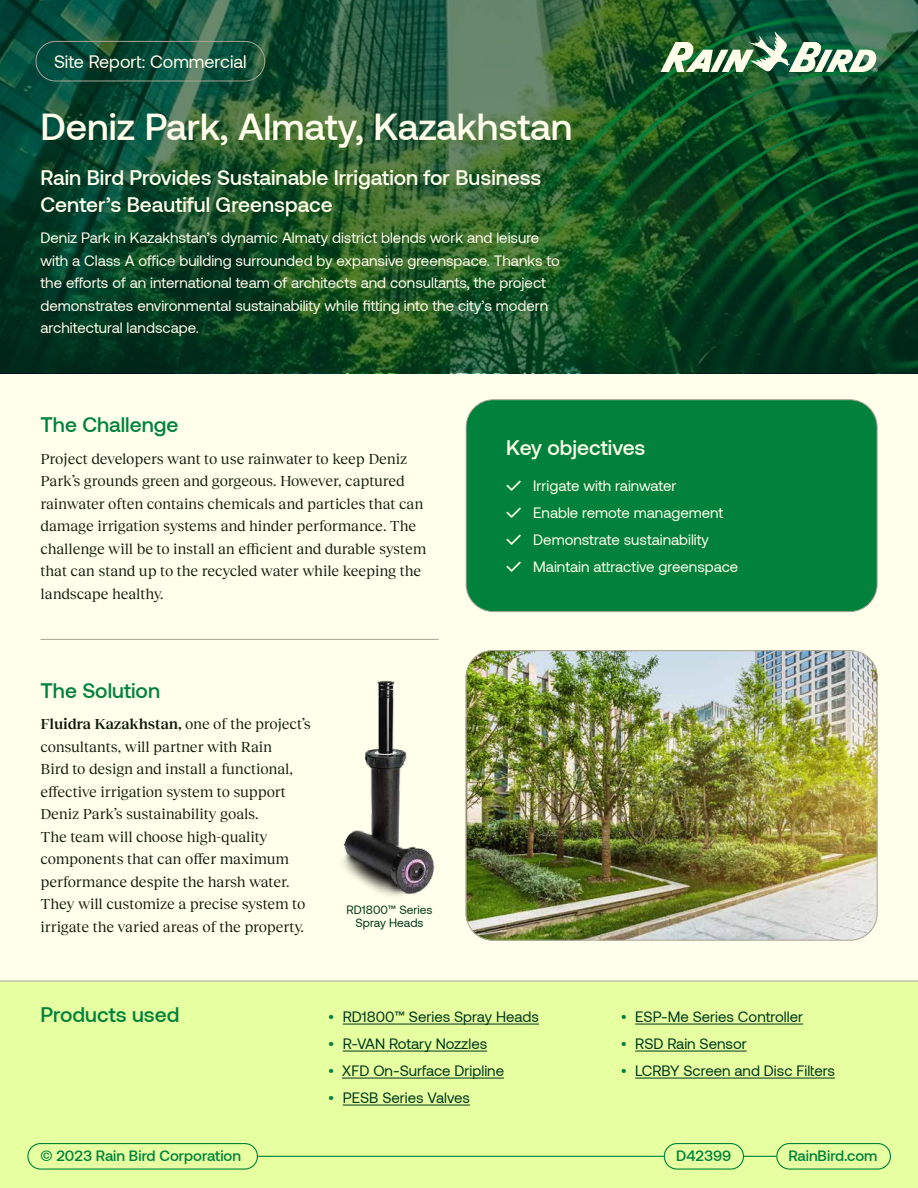
<style>
.page{position:relative;width:918px;height:1188px;background:#ffffeb}
.page>*{position:absolute;margin:0;border:0;box-sizing:border-box;transform-origin:0 0}
.t1{font:500 37.5px "Aeonik";color:#ffffeb}
.t2{font:500 21px/27px "Aeonik";color:#ffffeb}
.t3{font:500 21px "Aeonik";color:#00823c}
.t4{font:18px "Aeonik";color:#ffffeb}
.t5{font:15px/22.5px "Reckless Neue";color:#0f190a}
.t6{font:15px/22.5px "Aeonik";color:#ffffeb}
.t7{font:15px "Aeonik";color:#003719}
.t8{font:500 15px "Aeonik";color:#00823c}
.t9{font:12px/13.5px "Aeonik";color:#003719;text-align:center}
.s1{font-weight:600}
.s2{font-weight:500}
.s3{color:#00823c}
</style>
<div class="page">
<div style="left:0;top:981px;width:918px;height:207px;background:#e6ffa0"></div>
<div style="left:27px;top:1143px;width:231px;height:27px;border:1px solid #00823c;border-radius:13px"></div>
<div style="left:664px;top:1143px;width:80px;height:27px;border:1px solid #00823c;border-radius:13px"></div>
<div style="left:776px;top:1143px;width:115px;height:27px;border:1px solid #00823c;border-radius:13px"></div>
<hr style="left:258px;top:1156px;width:406px;height:1px;background:#00823c">
<hr style="left:743px;top:1156px;width:33px;height:1px;background:#00823c">
<img style="left:466px;top:651px;width:410px;height:289px">
<div style="left:466px;top:650px;width:412px;height:290px;border:1px solid #aea793;border-radius:27px"></div>
<svg style="left:0;top:0;width:459px;height:374px;background:#174e2e"></svg>
<img style="left:459px;top:0;width:459px;height:374px">
<img style="left:661px;top:31px;width:217px;height:42px">
<div style="left:36px;top:41px;width:229px;height:40px;border:1px solid #a5a596;border-radius:20px"></div>
<div style="left:466px;top:400px;width:411px;height:212px;background:#00823c;border-radius:27px"></div>
<div style="left:466px;top:399px;width:412px;height:213px;border:1px solid #a5a596;border-radius:27px"></div>
<hr style="left:343px;top:1024px;width:196px;height:1px;background:#003719">
<hr style="left:343px;top:1051px;width:144px;height:1px;background:#003719">
<hr style="left:342px;top:1078px;width:162px;height:1px;background:#003719">
<hr style="left:343px;top:1105px;width:127px;height:1px;background:#003719">
<hr style="left:635px;top:1024px;width:168px;height:1px;background:#003719">
<hr style="left:635px;top:1051px;width:112px;height:1px;background:#003719">
<hr style="left:635px;top:1078px;width:200px;height:1px;background:#003719">
<hr style="left:0;top:981px;width:918px;height:1px;background:#a5a596">
<img style="left:343px;top:680px;width:92px;height:216px">
<hr style="left:40px;top:639px;width:399px;height:1px;background:#a5a596">
<p class="t4" style="left:54px;top:51px;width:194px">Site Report: Commercial</p>
<h1 class="t1" style="left:40px;top:105px;width:533px">Deniz Park, Almaty, Kazakhstan</h1>
<h2 class="t2" style="left:40px;top:164px;width:502px">Rain Bird Provides Sustainable Irrigation for Business<br>Center’s Beautiful Greenspace</h2>
<p class="t6" style="left:40px;top:227px;width:521px">Deniz Park in Kazakhstan’s dynamic Almaty district blends work and leisure with a Class A office building surrounded by expansive greenspace. Thanks to the efforts of an international team of architects and consultants, the project demonstrates environmental sustainability while fitting into the city’s modern architectural landscape.</p>
<h2 class="t3" style="left:40px;top:413px;width:139px">The Challenge</h2>
<p class="t5" style="left:40px;top:446px;width:387px">Project developers want to use rainwater to keep Deniz Park’s grounds green and gorgeous. However, captured rainwater often contains chemicals and particles that can damage irrigation systems and hinder performance. The challenge will be to install an efficient and durable system that can stand up to the recycled water while keeping the landscape healthy.</p>
<h2 class="t3" style="left:40px;top:678px;width:121px">The Solution</h2>
<p class="t5" style="left:40px;top:712px;width:272px"><span class="s1">Fluidra Kazakhstan,</span> one of the project’s consultants, will partner with Rain<br>Bird to design and install a functional, effective irrigation system to support Deniz Park’s sustainability goals.<br>The team will choose high-quality components that can offer maximum performance despite the harsh water.<br>They will customize a precise system to irrigate the varied areas of the property.</p>
<p class="t9" style="left:347px;top:903px;width:87px">RD1800™ Series<br>Spray Heads</p>
<h2 class="t2" style="left:506px;top:434px;width:141px">Key objectives</h2>
<p class="t6" style="left:506px;top:474px;width:172px"><span class="s2">✓</span> Irrigate with rainwater</p>
<p class="t6" style="left:506px;top:501px;width:219px"><span class="s2">✓</span> Enable remote management</p>
<p class="t6" style="left:506px;top:528px;width:204px"><span class="s2">✓</span> Demonstrate sustainability</p>
<p class="t6" style="left:506px;top:555px;width:234px"><span class="s2">✓</span> Maintain attractive greenspace</p>
<h2 class="t3" style="left:40px;top:1002px;width:140px">Products used</h2>
<p class="t7" style="left:328px;top:1008px;width:212px"><span class="s3">•</span> RD1800™ Series Spray Heads</p>
<p class="t7" style="left:328px;top:1035px;width:160px"><span class="s3">•</span> R-VAN Rotary Nozzles</p>
<p class="t7" style="left:328px;top:1062px;width:177px"><span class="s3">•</span> XFD On-Surface Dripline</p>
<p class="t7" style="left:328px;top:1089px;width:143px"><span class="s3">•</span> PESB Series Valves</p>
<p class="t7" style="left:621px;top:1008px;width:184px"><span class="s3">•</span> ESP-Me Series Controller</p>
<p class="t7" style="left:621px;top:1035px;width:127px"><span class="s3">•</span> RSD Rain Sensor</p>
<p class="t7" style="left:621px;top:1062px;width:216px"><span class="s3">•</span> LCRBY Screen and Disc Filters</p>
<p class="t8" style="left:40px;top:1147px;width:202px">© 2023 Rain Bird Corporation</p>
<p class="t8" style="left:676px;top:1147px;width:57px">D42399</p>
<p class="t8" style="left:788px;top:1147px;width:91px">RainBird.com</p>
</div>
